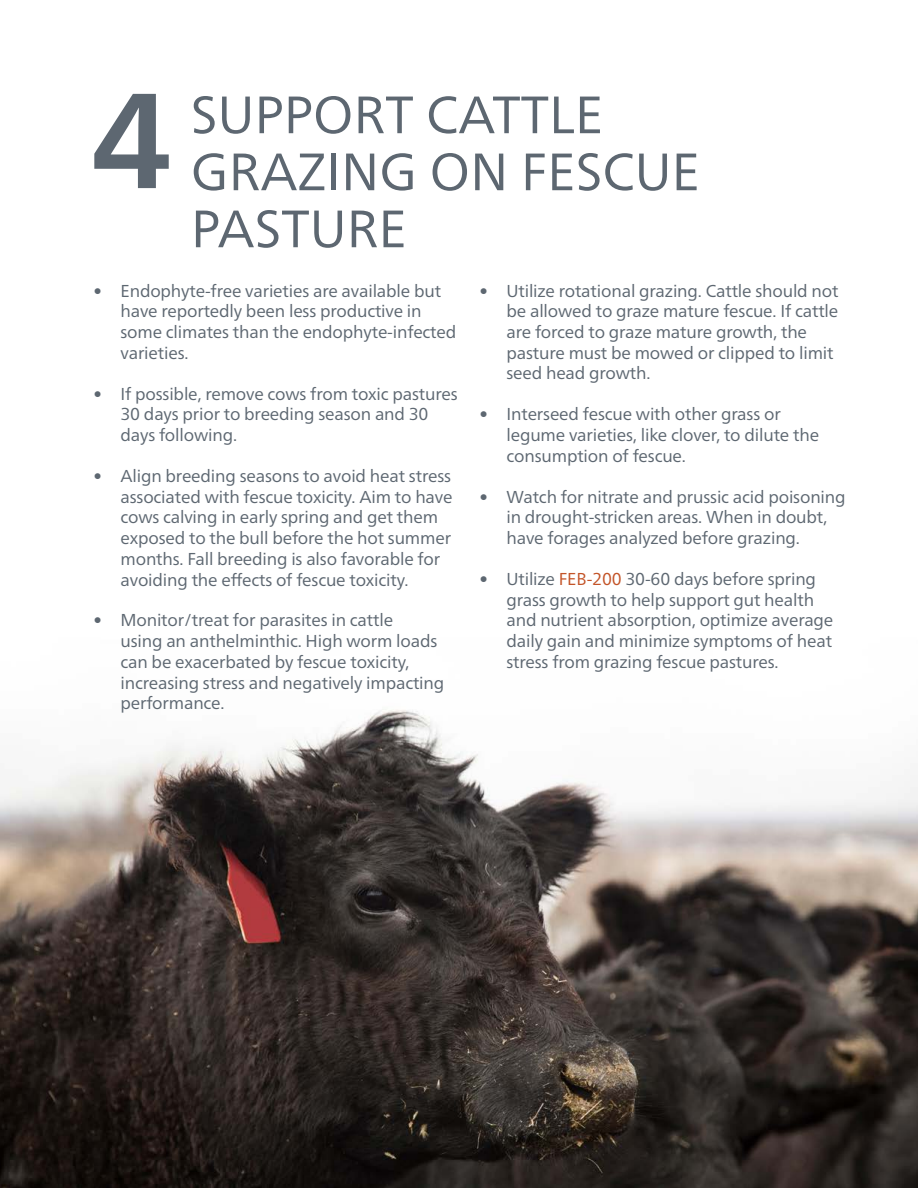
<style>
.page{position:relative;width:918px;height:1188px;background:#fff}
.page>*{position:absolute;margin:0;border:0;box-sizing:border-box;transform-origin:0 0}
.t1{font:700 135px "Frutiger Neue LTW1 G";color:#5d6771}
.t2{font:52.5px/57px "Frutiger Neue LTW1 G";color:#5d6771}
.t3{font:17.25px/20.7px "Frutiger Neue LTW1 G";letter-spacing:-.01em;color:#5d6771}
.s1{color:#c35428}
</style>
<div class="page">
<img style="left:0;top:709px;width:918px;height:479px">
<h1 class="t1" style="left:92px;top:43px;width:82px">4</h1>
<h2 class="t2" style="left:191px;top:82px;width:511px">SUPPORT CATTLE<br>GRAZING ON FESCUE<br>PASTURE</h2>
<p class="t3" style="left:121px;top:279px;width:337px;text-indent:-27px">• Endophyte-free varieties are available but have reportedly been less productive in some climates than the endophyte-infected varieties.</p>
<p class="t3" style="left:121px;top:382px;width:339px;text-indent:-27px">• If possible, remove cows from toxic pastures<br>30 days prior to breeding season and 30 days following.</p>
<p class="t3" style="left:121px;top:464px;width:334px;text-indent:-27px">• Align breeding seasons to avoid heat stress associated with fescue toxicity. Aim to have cows calving in early spring and get them exposed to the bull before the hot summer months. Fall breeding is also favorable for avoiding the effects of fescue toxicity.</p>
<p class="t3" style="left:121px;top:609px;width:325px;text-indent:-27px">• Monitor/treat for parasites in cattle<br>using an anthelminthic. High worm loads can be exacerbated by fescue toxicity, increasing stress and negatively impacting performance.</p>
<p class="t3" style="left:506px;top:279px;width:334px;text-indent:-27px">• Utilize rotational grazing. Cattle should not be allowed to graze mature fescue. If cattle are forced to graze mature growth, the pasture must be mowed or clipped to limit seed head growth.</p>
<p class="t3" style="left:506px;top:403px;width:314px;text-indent:-27px">• Interseed fescue with other grass or legume varieties, like clover, to dilute the consumption of fescue.</p>
<p class="t3" style="left:506px;top:485px;width:341px;text-indent:-27px">• Watch for nitrate and prussic acid poisoning in drought-stricken areas. When in doubt, have forages analyzed before grazing.</p>
<p class="t3" style="left:506px;top:567px;width:328px;text-indent:-27px">• Utilize <span class="s1">FEB-200</span> 30-60 days before spring grass growth to help support gut health and nutrient absorption, optimize average daily gain and minimize symptoms of heat stress from grazing fescue pastures.</p>
</div>
